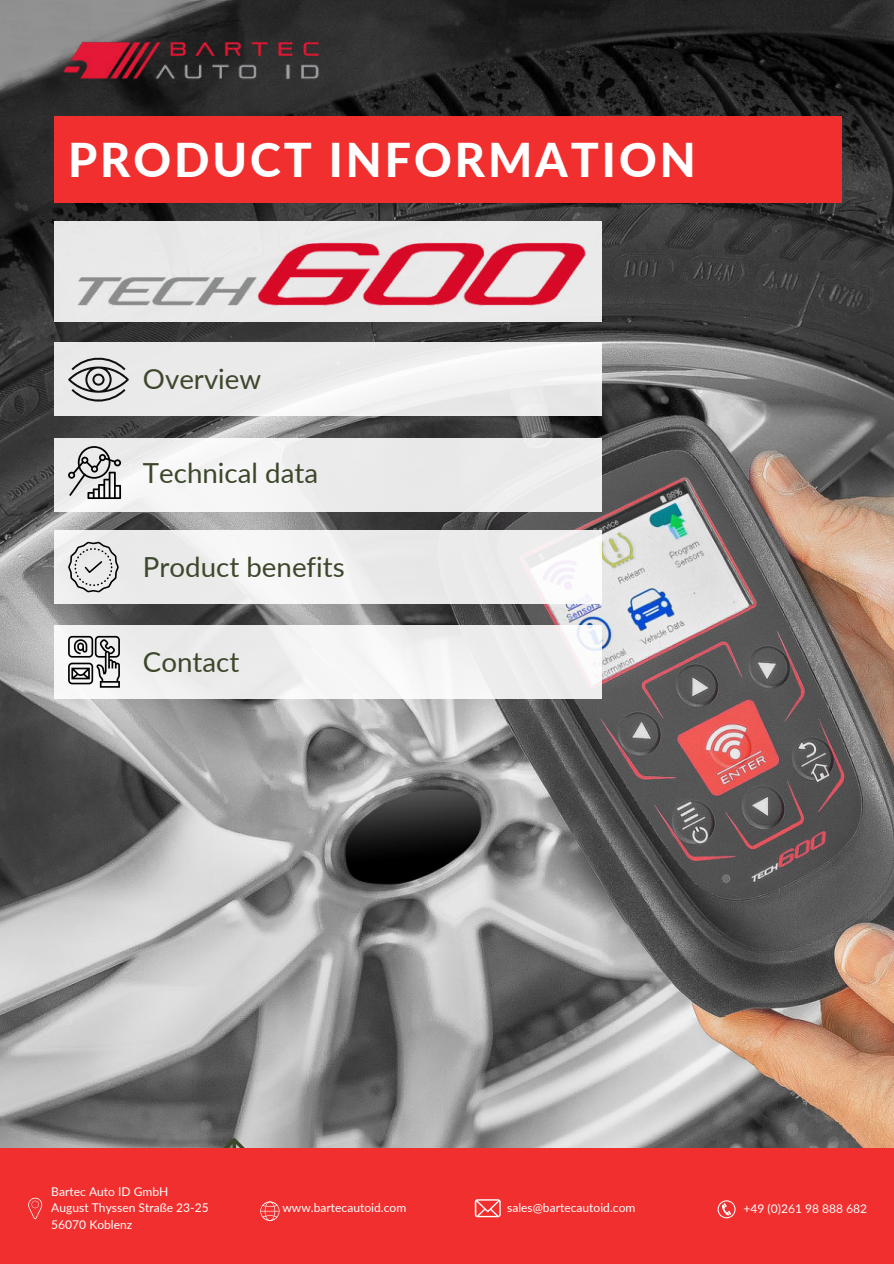
<style>
.page{position:relative;width:894px;height:1264px;background:#fff}
.page>*{position:absolute;margin:0;border:0;box-sizing:border-box;transform-origin:0 0}
.t1{font:800 46.5px "Lato";letter-spacing:.065em;color:#fff}
.t2{font:27.6px "Lato";color:#3d472c}
.t3{font:12px/16px "Lato";color:#fff}
</style>
<div class="page">
<img style="left:0;top:0;width:893px;height:1148px">
<div style="left:54px;top:342px;width:547px;height:73px;background:linear-gradient(to right,#e9e9e9,#f1f1f1)"></div>
<div style="left:54px;top:438px;width:547px;height:73px;background:linear-gradient(to right,#f4f4f4,#e9e9e9)"></div>
<div style="left:54px;top:530px;width:547px;height:74px;background:linear-gradient(to right,#ededed,#f1f0f1)"></div>
<div style="left:54px;top:625px;width:547px;height:73px;background:#efefef"></div>
<svg style="left:221px;top:1137px;width:26px;height:11px"></svg>
<div style="left:54px;top:221px;width:547px;height:100px;background:#e9e9e9"></div>
<img style="left:47px;top:34px;width:303px;height:47px">
<div style="left:54px;top:116px;width:787px;height:87px;background:#f12f2e"></div>
<svg style="left:68px;top:354px;width:61px;height:49px;background:#b8b8b7"></svg>
<svg style="left:68px;top:446px;width:53px;height:53px;background:#b1b1b1"></svg>
<svg style="left:68px;top:541px;width:51px;height:51px;background:#cacaca"></svg>
<svg style="left:68px;top:636px;width:52px;height:51px"></svg>
<div style="left:0;top:1148px;width:893px;height:115px;background:#f12f2e"></div>
<svg style="left:260px;top:1201px;width:19px;height:19px"></svg>
<svg style="left:28px;top:1197px;width:14px;height:22px"></svg>
<svg style="left:474px;top:1199px;width:26px;height:18px"></svg>
<svg style="left:717px;top:1200px;width:18px;height:18px"></svg>
<img style="left:60px;top:203px;width:536px;height:145px">
<h1 class="t1" style="left:68px;top:125px;width:629px">PRODUCT INFORMATION</h1>
<h2 class="t2" style="left:143px;top:359px;width:120px">Overview</h2>
<h2 class="t2" style="left:143px;top:453px;width:177px">Technical data</h2>
<h2 class="t2" style="left:143px;top:547px;width:203px">Product benefits</h2>
<h2 class="t2" style="left:143px;top:642px;width:98px">Contact</h2>
<p class="t3" style="left:51px;top:1183px;width:159px">Bartec Auto ID GmbH<br>August Thyssen Straße 23-25<br>56070 Koblenz</p>
<p class="t3" style="left:282px;top:1199px;width:125px">www.bartecautoid.com</p>
<p class="t3" style="left:507px;top:1199px;width:130px">sales@bartecautoid.com</p>
<p class="t3" style="left:743px;top:1200px;width:125px">+49 (0)261 98 888 682</p>
</div>
